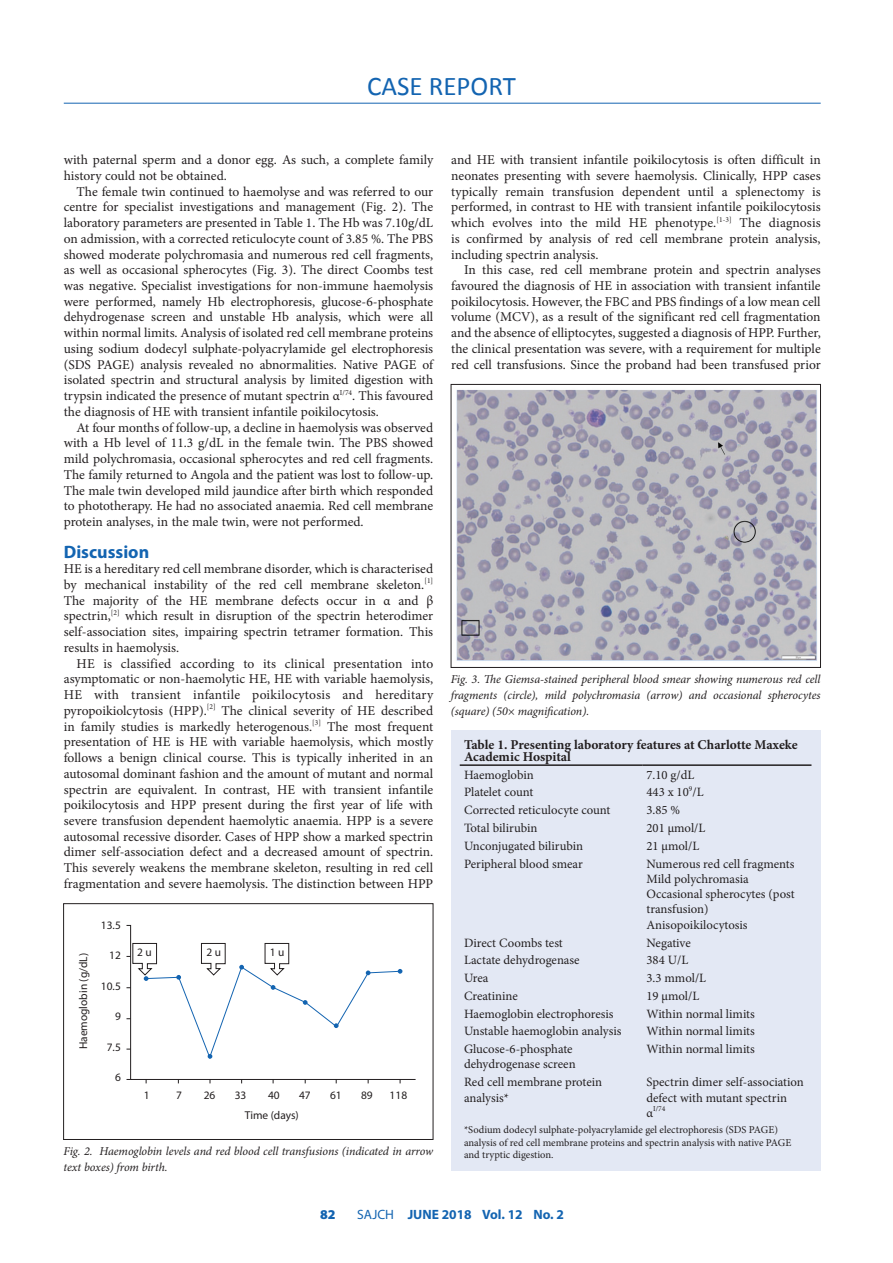
<style>
.page{position:relative;width:893px;height:1263px;background:#fff}
.page>*{position:absolute;margin:0;border:0;box-sizing:border-box;transform-origin:0 0}
.t1{font:27px "Calibri";color:#1364b1}
.B_HEAD{font:700 18px "Myriad Pro";color:#1364b1}
.BODY_TEXT_INDENT{font:13.5px/15.8px "Minion Pro";color:#231f20;text-align:justify}
.BODY_TEXT_1ST_PARAGR{font:13.5px/15.8px "Minion Pro";color:#231f20}
.TABLE_HEADING{font:700 13.5px/12px "Minion Pro";letter-spacing:-.005em;color:#231f20}
.t2{font:700 13.5px "Myriad Pro";color:#1364b1}
.t3{font:900 13.5px "Myriad Pro";color:#1364b1}
.TABLE_COPY{font:12.75px/15.3px "Minion Pro";color:#231f20}
.CAPTIONS{font:italic 12px/15.8px "Minion Pro";letter-spacing:-.005em;color:#231f20}
.t4{font:11.4px "Myriad Pro";color:#231f20}
.TABLE_FOOTNOTE{font:10.5px/12.6px "Minion Pro";color:#231f20}
.TABLE_COPY-2{font:7.5px "Minion Pro";color:#231f20}
.s1{font-size:12.75px}
.s2{font-weight:400}
</style>
<div class="page">
<hr style="left:64px;top:103px;width:757px;height:1px;background:#1364b1">
<div style="left:451px;top:730px;width:370px;height:441px;background:#e3e8f4"></div>
<hr style="left:460px;top:764px;width:182px;height:2px;background:#231f20">
<hr style="left:642px;top:764px;width:169px;height:2px;background:#231f20">
<svg style="left:126px;top:924px;width:290px;height:156px"></svg>
<svg style="left:126px;top:942px;width:276px;height:118px"></svg>
<div style="left:63px;top:903px;width:370px;height:237px;border:1px solid #231f20"></div>
<img style="left:456px;top:389px;width:361px;height:272px">
<div style="left:451px;top:384px;width:370px;height:284px;border:1px solid #231f20"></div>
<h1 class="t1" style="left:367px;top:69px;width:150px">CASE REPORT</h1>
<p class="BODY_TEXT_1ST_PARAGR" style="left:64px;top:152px;width:371px">with paternal sperm and a donor egg. As such, a complete family history could not be obtained.</p>
<p class="BODY_TEXT_INDENT" style="left:64px;top:183px;width:371px;text-indent:13px">The female twin continued to haemolyse and was referred to our centre for specialist investigations and management (Fig. 2). The laboratory parameters are presented in Table 1. The Hb was 7.10g/dL on admission, with a corrected reticulocyte count of 3.85 %. The PBS showed moderate polychromasia and numerous red cell fragments, as well as occasional spherocytes (Fig. 3). The direct Coombs test was negative. Specialist investigations for non-immune haemolysis were performed, namely Hb electrophoresis, glucose-6-phosphate dehydrogenase screen and unstable Hb analysis, which were all within normal limits. Analysis of isolated red cell membrane proteins using sodium dodecyl sulphate-polyacrylamide gel electrophoresis (SDS PAGE) analysis revealed no abnormalities. Native PAGE of isolated spectrin and structural analysis by limited digestion with trypsin indicated the presence of mutant spectrin α<sup>I/74</sup>. This favoured the diagnosis of HE with transient infantile poikilocytosis.</p>
<p class="BODY_TEXT_INDENT" style="left:64px;top:419px;width:371px;text-indent:13px">At four months of follow-up, a decline in haemolysis was observed with a Hb level of 11.3 g/dL in the female twin. The PBS showed mild polychromasia, occasional spherocytes and red cell fragments.<br>The family returned to Angola and the patient was lost to follow-up.<br>The male twin developed mild jaundice after birth which responded to phototherapy. He had no associated anaemia. Red cell membrane protein analyses, in the male twin, were not performed.</p>
<h2 class="B_HEAD" style="left:64px;top:540px;width:87px">Discussion</h2>
<p class="BODY_TEXT_1ST_PARAGR" style="left:64px;top:561px;width:371px;text-align:justify">HE is a hereditary red cell membrane disorder, which is characterised by mechanical instability of the red cell membrane skeleton.<sup>[1] </sup>The majority of the HE membrane defects occur in α and β spectrin,<sup>[2]</sup> which result in disruption of the spectrin heterodimer self-association sites, impairing spectrin tetramer formation. This results in haemolysis.</p>
<p class="BODY_TEXT_INDENT" style="left:64px;top:655px;width:371px;text-indent:13px">HE is classified according to its clinical presentation into asymptomatic or non-haemolytic HE, HE with variable haemolysis, HE with transient infantile poikilocytosis and hereditary pyropoikiolcytosis (HPP).<sup>[2]</sup> The clinical severity of HE described in family studies is markedly heterogenous.<sup>[3]</sup> The most frequent presentation of HE is HE with variable haemolysis, which mostly follows a benign clinical course. This is typically inherited in an autosomal dominant fashion and the amount of mutant and normal spectrin are equivalent. In contrast, HE with transient infantile poikilocytosis and HPP present during the first year of life with severe transfusion dependent haemolytic anaemia. HPP is a severe autosomal recessive disorder. Cases of HPP show a marked spectrin dimer self-association defect and a decreased amount of spectrin.<br>This severely weakens the membrane skeleton, resulting in red cell fragmentation and severe haemolysis. The distinction between HPP</p>
<p class="t4" style="left:76px;top:1049px;width:98px;rotate:-90deg">Haemoglobin (g/dL)</p>
<p class="t4" style="left:101px;top:918px;width:21px">13.5</p>
<p class="t4" style="left:109px;top:948px;width:13px">12</p>
<p class="t4" style="left:101px;top:979px;width:21px">10.5</p>
<p class="t4" style="left:115px;top:1009px;width:7px">9</p>
<p class="t4" style="left:107px;top:1040px;width:16px">7.5</p>
<p class="t4" style="left:115px;top:1070px;width:7px">6</p>
<p class="t4" style="left:137px;top:945px;width:16px">2 u</p>
<p class="t4" style="left:207px;top:945px;width:16px">2 u</p>
<p class="t4" style="left:270px;top:945px;width:16px">1 u</p>
<p class="t4" style="left:144px;top:1088px;width:7px">1</p>
<p class="t4" style="left:176px;top:1088px;width:7px">7</p>
<p class="t4" style="left:204px;top:1088px;width:13px">26</p>
<p class="t4" style="left:235px;top:1088px;width:13px">33</p>
<p class="t4" style="left:268px;top:1088px;width:13px">40</p>
<p class="t4" style="left:299px;top:1088px;width:13px">47</p>
<p class="t4" style="left:330px;top:1088px;width:13px">61</p>
<p class="t4" style="left:361px;top:1088px;width:13px">89</p>
<p class="t4" style="left:390px;top:1088px;width:19px">118</p>
<p class="t4" style="left:245px;top:1108px;width:55px">Time (days)</p>
<p class="CAPTIONS" style="left:64px;top:1144px;width:371px">Fig. 2. Haemoglobin levels and red blood cell transfusions (indicated in arrow text boxes) from birth.</p>
<p class="BODY_TEXT_INDENT" style="left:451px;top:152px;width:371px">and HE with transient infantile poikilocytosis is often difficult in neonates presenting with severe haemolysis. Clinically, HPP cases typically remain transfusion dependent until a splenectomy is performed, in contrast to HE with transient infantile poikilocytosis which evolves into the mild HE phenotype.<sup>[1-3]</sup> The diagnosis is confirmed by analysis of red cell membrane protein analysis, including spectrin analysis.</p>
<p class="BODY_TEXT_INDENT" style="left:451px;top:262px;width:371px;text-indent:13px">In this case, red cell membrane protein and spectrin analyses favoured the diagnosis of HE in association with transient infantile poikilocytosis. However, the FBC and PBS findings of a low mean cell volume (MCV), as a result of the significant red cell fragmentation and the absence of elliptocytes, suggested a diagnosis of HPP. Further, the clinical presentation was severe, with a requirement for multiple red cell transfusions. Since the proband had been transfused prior</p>
<p class="CAPTIONS" style="left:451px;top:672px;width:371px;text-align:justify">Fig. 3. The Giemsa-stained peripheral blood smear showing numerous red cell fragments (circle), mild polychromasia (arrow) and occasional spherocytes (square) (50× magnification).</p>
<p class="TABLE_HEADING" style="left:464px;top:738px;width:335px">Table 1. Presenting laboratory features at Charlotte Maxeke<br>Academic Hospital</p>
<p class="TABLE_COPY" style="left:464px;top:767px;width:71px">Haemoglobin</p>
<p class="TABLE_COPY" style="left:646px;top:767px;width:49px">7.10 g/dL</p>
<p class="TABLE_COPY" style="left:464px;top:785px;width:71px">Platelet count</p>
<p class="TABLE_COPY" style="left:646px;top:785px;width:59px">443 x 10<sup>9</sup>/L</p>
<p class="TABLE_COPY" style="left:464px;top:802px;width:148px">Corrected reticulocyte count</p>
<p class="TABLE_COPY" style="left:646px;top:802px;width:35px">3.85 %</p>
<p class="TABLE_COPY" style="left:464px;top:820px;width:75px">Total bilirubin</p>
<p class="TABLE_COPY" style="left:646px;top:820px;width:60px">201 μmol/L</p>
<p class="TABLE_COPY" style="left:464px;top:838px;width:121px">Unconjugated bilirubin</p>
<p class="TABLE_COPY" style="left:646px;top:838px;width:54px">21 μmol/L</p>
<p class="TABLE_COPY" style="left:464px;top:856px;width:120px">Peripheral blood smear</p>
<p class="TABLE_COPY" style="left:646px;top:856px;width:149px">Numerous red cell fragments</p>
<p class="TABLE_COPY" style="left:646px;top:871px;width:104px">Mild polychromasia</p>
<p class="TABLE_COPY" style="left:646px;top:886px;width:150px">Occasional spherocytes (post transfusion)</p>
<p class="TABLE_COPY" style="left:646px;top:917px;width:103px">Anisopoikilocytosis</p>
<p class="TABLE_COPY" style="left:464px;top:935px;width:100px">Direct Coombs test</p>
<p class="TABLE_COPY" style="left:646px;top:935px;width:46px">Negative</p>
<p class="TABLE_COPY" style="left:464px;top:953px;width:117px">Lactate dehydrogenase</p>
<p class="TABLE_COPY" style="left:646px;top:953px;width:43px">384 U/L</p>
<p class="TABLE_COPY" style="left:464px;top:970px;width:26px">Urea</p>
<p class="TABLE_COPY" style="left:646px;top:970px;width:61px">3.3 mmol/L</p>
<p class="TABLE_COPY" style="left:464px;top:988px;width:55px">Creatinine</p>
<p class="TABLE_COPY" style="left:646px;top:988px;width:54px">19 μmol/L</p>
<p class="TABLE_COPY" style="left:464px;top:1006px;width:151px">Haemoglobin electrophoresis</p>
<p class="TABLE_COPY" style="left:646px;top:1006px;width:110px">Within normal limits</p>
<p class="TABLE_COPY" style="left:464px;top:1024px;width:159px">Unstable haemoglobin analysis</p>
<p class="TABLE_COPY" style="left:646px;top:1024px;width:110px">Within normal limits</p>
<p class="TABLE_COPY" style="left:464px;top:1041px;width:113px">Glucose-6-phosphate dehydrogenase screen</p>
<p class="TABLE_COPY" style="left:646px;top:1041px;width:110px">Within normal limits</p>
<p class="TABLE_COPY" style="left:464px;top:1074px;width:140px">Red cell membrane protein analysis*</p>
<p class="TABLE_COPY" style="left:646px;top:1074px;width:159px">Spectrin dimer self-association defect with mutant spectrin</p>
<p class="TABLE_COPY-2" style="left:646px;top:1104px;width:20px"><span class="s1">α</span>I/74</p>
<p class="TABLE_FOOTNOTE" style="left:464px;top:1123px;width:329px">*Sodium dodecyl sulphate-polyacrylamide gel electrophoresis (SDS PAGE) analysis of red cell membrane proteins and spectrin analysis with native PAGE and tryptic digestion.</p>
<p class="t3" style="left:320px;top:1207px;width:17px">82</p>
<p class="t2" style="left:357px;top:1206px;width:208px"><span class="s2">SAJCH</span> JUNE 2018 Vol. 12 No. 2</p>
</div>
